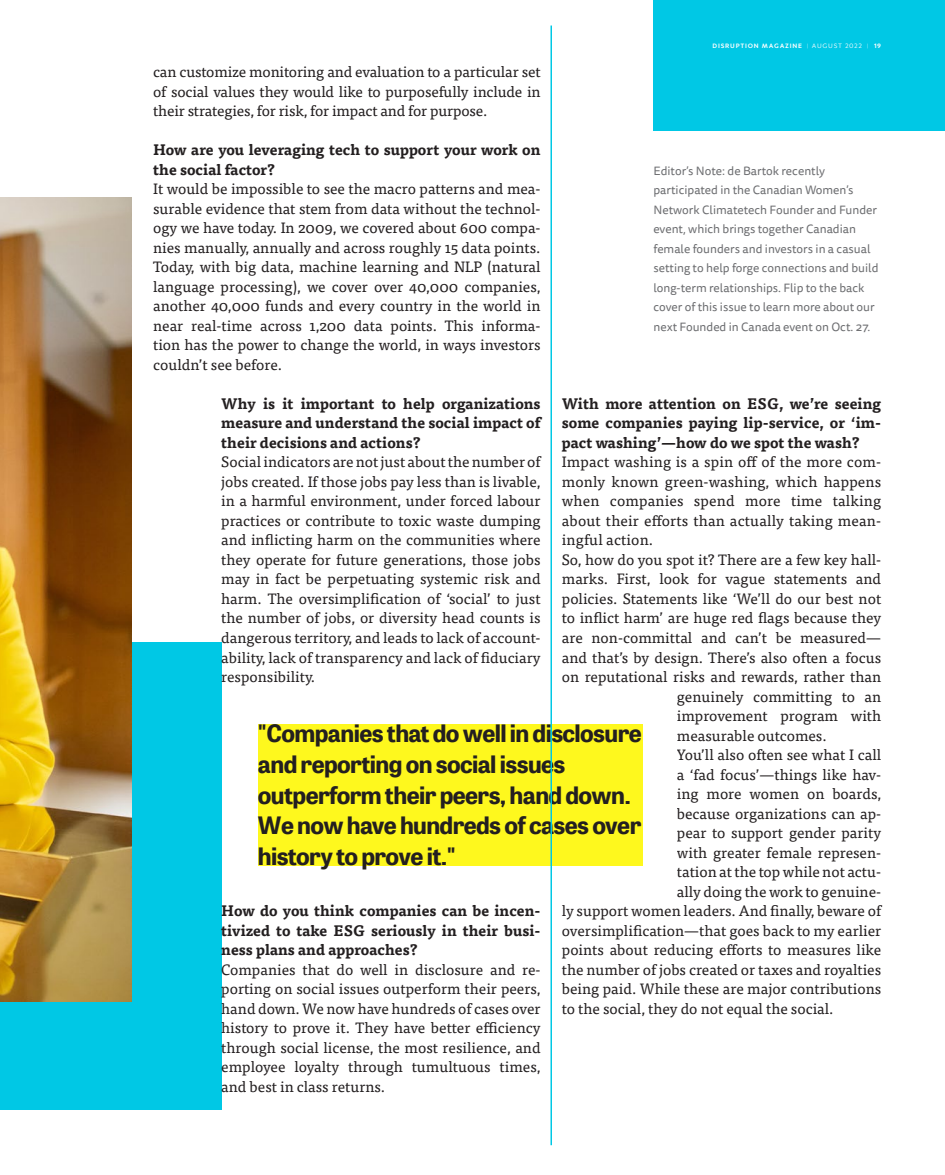
<style>
.page{position:relative;width:945px;height:1175px;background:#fff}
.page>*{position:absolute;margin:0;border:0;box-sizing:border-box;transform-origin:0 0}
.Naslov{font:700 23.85px/30.8px "Tablet Gothic";letter-spacing:-.025em;color:#231f20}
.TEXT_10pt{font:15px/19.5px "Tisa OT";color:#231f20;text-align:justify}
.TEXT_10pt-2{font:700 15px/19.5px "Tisa OT";color:#231f20;text-align:justify}
.Antrfile{font:12px/19.5px "Tisa Sans Pro";color:#6d6e71}
.t1{font:700 6.75px "Merel";letter-spacing:.11em;color:#fff}
.s1{font-weight:300}
.s2{font-weight:400}
</style>
<div class="page">
<div style="left:0;top:642px;width:221px;height:467px;background:#00c8e5"></div>
<div style="left:653px;top:0;width:292px;height:131px;background:#00c8e5"></div>
<img style="left:0;top:197px;width:132px;height:805px">
<div style="left:258px;top:724px;width:385px;height:141px;background:#fef81e"></div>
<hr style="left:550px;top:26px;width:2px;height:1119px;background:#00c8e5">
<p class="t1" style="left:713px;top:40px;width:170px">DISRUPTION MAGAZINE <span class="s1">|</span> <span class="s2">AUGUST 2022</span> <span class="s1">|</span> 19</p>
<p class="TEXT_10pt" style="left:153px;top:62px;width:389px">can customize monitoring and evaluation to a particular set of social values they would like to purposefully include in their strategies, for risk, for impact and for purpose.</p>
<p class="TEXT_10pt-2" style="left:153px;top:141px;width:389px">How are you leveraging tech to support your work on the social factor?</p>
<p class="TEXT_10pt" style="left:153px;top:179px;width:389px">It would be impossible to see the macro patterns and mea&shy;surable evidence that stem from data without the technol&shy;ogy we have today. In 2009, we covered about 600 compa&shy;nies manually, annually and across roughly 15 data points.<br>Today, with big data, machine learning and NLP (natural language processing), we cover over 40,000 companies, another 40,000 funds and every country in the world in near real-time across 1,200 data points. This informa&shy;tion has the power to change the world, in ways investors couldn’t see before.</p>
<p class="TEXT_10pt-2" style="left:221px;top:394px;width:321px">Why is it important to help organizations measure and understand the social impact of their decisions and actions?</p>
<p class="TEXT_10pt" style="left:221px;top:452px;width:321px">Social indicators are not just about the number of jobs created. If those jobs pay less than is livable, in a harmful environment, under forced labour practices or contribute to toxic waste dumping and inflicting harm on the communities where they operate for future generations, those jobs may in fact be perpetuating systemic risk and harm. The oversimplification of ‘social’ to just the number of jobs, or diversity head counts is dangerous territory, and leads to lack of account&shy;ability, lack of transparency and lack of fiduciary responsibility.</p>
<p class="Antrfile" style="left:653px;top:161px;width:227px">Editor’s Note: de Bartok recently participated in the Canadian Women’s Network Climatetech Founder and Funder event, which brings together Canadian female founders and investors in a casual setting to help forge connections and build long-term relationships. Flip to the back cover of this issue to learn more about our next Founded in Canada event on Oct. 27.</p>
<p class="TEXT_10pt-2" style="left:562px;top:394px;width:321px">With more attention on ESG, we’re seeing some companies paying lip-service, or ‘im&shy;pact washing’—how do we spot the wash?</p>
<p class="TEXT_10pt" style="left:562px;top:452px;width:321px">Impact washing is a spin off of the more com&shy;monly known green-washing, which happens when companies spend more time talking about their efforts than actually taking mean&shy;ingful action.</p>
<p class="TEXT_10pt" style="left:562px;top:550px;width:321px">So, how do you spot it? There are a few key hall-</p>
<p class="TEXT_10pt" style="left:562px;top:569px;width:321px">marks. First, look for vague statements and</p>
<p class="TEXT_10pt" style="left:562px;top:589px;width:321px">policies. Statements like ‘We’ll do our best not</p>
<p class="TEXT_10pt" style="left:562px;top:608px;width:321px">to inflict harm’ are huge red flags because they</p>
<p class="TEXT_10pt" style="left:562px;top:628px;width:321px">are non-committal and can’t be measured—</p>
<p class="TEXT_10pt" style="left:562px;top:647px;width:321px">and that’s by design. There’s also often a focus</p>
<p class="TEXT_10pt" style="left:562px;top:667px;width:321px">on reputational risks and rewards, rather than</p>
<p class="TEXT_10pt" style="left:677px;top:686px;width:206px">genuinely committing to an</p>
<p class="TEXT_10pt" style="left:677px;top:706px;width:206px">improvement program with</p>
<p class="TEXT_10pt" style="left:677px;top:725px;width:151px">measurable outcomes.</p>
<p class="TEXT_10pt" style="left:677px;top:745px;width:206px">You’ll also often see what I call</p>
<p class="TEXT_10pt" style="left:677px;top:764px;width:206px">a ‘fad focus’—things like hav-</p>
<p class="TEXT_10pt" style="left:677px;top:784px;width:206px">ing more women on boards,</p>
<p class="TEXT_10pt" style="left:677px;top:803px;width:206px">because organizations can ap-</p>
<p class="TEXT_10pt" style="left:677px;top:823px;width:206px">pear to support gender parity</p>
<p class="TEXT_10pt" style="left:677px;top:842px;width:206px">with greater female represen-</p>
<p class="TEXT_10pt" style="left:677px;top:862px;width:206px">tation at the top while not actu-</p>
<p class="TEXT_10pt" style="left:677px;top:881px;width:206px">ally doing the work to genuine-</p>
<p class="TEXT_10pt" style="left:562px;top:901px;width:321px">ly support women leaders. And finally, beware of</p>
<p class="TEXT_10pt" style="left:562px;top:920px;width:321px">oversimplification—that goes back to my earlier</p>
<p class="TEXT_10pt" style="left:562px;top:940px;width:321px">points about reducing efforts to measures like</p>
<p class="TEXT_10pt" style="left:562px;top:959px;width:321px">the number of jobs created or taxes and royalties</p>
<p class="TEXT_10pt" style="left:562px;top:979px;width:321px">being paid. While these are major contributions</p>
<p class="TEXT_10pt" style="left:562px;top:998px;width:273px">to the social, they do not equal the social.</p>
<p class="Naslov" style="left:258px;top:717px;width:385px">"Companies that do well in disclosure and reporting on social issues outperform their peers, hand down.<br>We now have hundreds of cases over history to prove it."</p>
<p class="TEXT_10pt-2" style="left:221px;top:901px;width:321px">How do you think companies can be incen&shy;tivized to take ESG seriously in their busi&shy;ness plans and approaches?</p>
<p class="TEXT_10pt" style="left:221px;top:959px;width:321px">Companies that do well in disclosure and re&shy;porting on social issues outperform their peers, hand down. We now have hundreds of cases over history to prove it. They have better efficiency through social license, the most resilience, and employee loyalty through tumultuous times, and best in class returns.</p>
</div>
